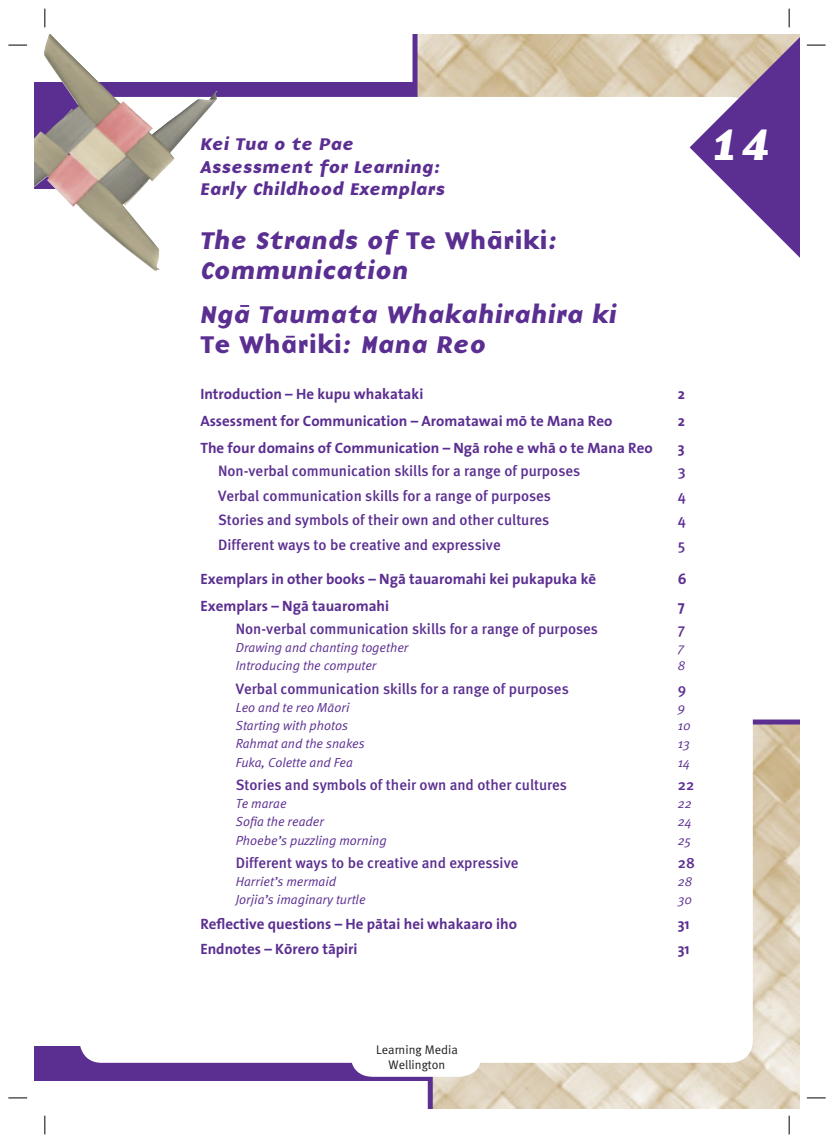
<style>
.page{position:relative;width:834px;height:1143px;background:#fff}
.page>*{position:absolute;margin:0;border:0;box-sizing:border-box;transform-origin:0 0}
.t1{font:italic 700 45px "B9 Macron";color:#fff}
.t2{font:italic 700 25px/30px "B9 Macron";color:#5b2e91}
.t3{font:25px "Base Nine B";color:#5b2e91}
.t4{font:italic 700 17.5px/22.5px "B9 Macron";color:#5b2e91}
.t5{font:15px "Meta Medium NZ";color:#5b2e91}
.t6{font:15px "The Sans NZ Bold";color:#5b2e91}
.t7{font:italic 13.12px "Meta Normal NZ";color:#5b2e91}
.t8{font:12.5px/15px "Meta Normal NZ";color:#231f20;text-align:center}
.s1{font-family:"Base Nine B";font-weight:400;font-style:normal}
.s2{font-family:"B9 Macron";font-weight:700;font-style:italic}
</style>
<div class="page">
<div style="left:34px;top:82px;width:766px;height:106px;background:#5b2e91"></div>
<svg style="left:412px;top:34px;width:277px;height:63px"></svg>
<div style="left:34px;top:1046px;width:766px;height:34px;background:#5b2e91"></div>
<svg style="left:428px;top:719px;width:372px;height:389px"></svg>
<div style="left:79px;top:97px;width:674px;height:965px;background:#fff;border-radius:22px"></div>
<svg style="left:689px;top:34px;width:111px;height:224px"></svg>
<svg style="left:351px;top:1062px;width:130px;height:14px"></svg>
<img style="left:34px;top:34px;width:184px;height:238px">
<svg style="left:492px;top:231px;width:9px;height:2px"></svg>
<svg style="left:240px;top:305px;width:9px;height:2px"></svg>
<svg style="left:8px;top:44px;width:19px;height:2px"></svg>
<svg style="left:807px;top:44px;width:18px;height:2px"></svg>
<svg style="left:8px;top:1097px;width:19px;height:1px"></svg>
<svg style="left:807px;top:1097px;width:18px;height:1px"></svg>
<svg style="left:44px;top:9px;width:2px;height:18px"></svg>
<svg style="left:44px;top:1115px;width:2px;height:19px"></svg>
<svg style="left:788px;top:9px;width:2px;height:18px"></svg>
<svg style="left:788px;top:1115px;width:2px;height:19px"></svg>
<p class="t4" style="left:200px;top:134px;width:247px">Kei Tua o te Pae<br>Assessment for Learning:<br>Early Childhood Exemplars</p>
<h2 class="t2" style="left:200px;top:226px;width:360px">The Strands of <span class="s1">Te Whariki</span>:<br>Communication</h2>
<h2 class="t2" style="left:200px;top:300px;width:418px">Nga Taumata Whakahirahira ki</h2>
<h2 class="t3" style="left:200px;top:333px;width:288px">Te Whariki<span class="s2">: Mana Reo</span></h2>
<p class="t6" style="left:200px;top:388px;width:224px">Introduction – He kupu whakataki</p>
<p class="t6" style="left:678px;top:388px;width:9px">2</p>
<p class="t6" style="left:200px;top:414px;width:413px">Assessment for Communication – Aromatawai mò te Mana Reo</p>
<p class="t6" style="left:678px;top:414px;width:9px">2</p>
<p class="t6" style="left:200px;top:441px;width:454px">The four domains of Communication – Ngà rohe e whà o te Mana Reo</p>
<p class="t6" style="left:678px;top:441px;width:8px">3</p>
<p class="t5" style="left:218px;top:465px;width:364px">Non-verbal communication skills for a range of purposes</p>
<p class="t5" style="left:678px;top:465px;width:9px">3</p>
<p class="t5" style="left:218px;top:490px;width:334px">Verbal communication skills for a range of purposes</p>
<p class="t5" style="left:678px;top:490px;width:10px">4</p>
<p class="t5" style="left:218px;top:514px;width:333px">Stories and symbols of their own and other cultures</p>
<p class="t5" style="left:678px;top:514px;width:10px">4</p>
<p class="t5" style="left:218px;top:539px;width:284px">Different ways to be creative and expressive</p>
<p class="t5" style="left:678px;top:539px;width:9px">5</p>
<p class="t6" style="left:200px;top:572px;width:397px">Exemplars in other books – Ngà tauaromahi kei pukapuka kè</p>
<p class="t6" style="left:678px;top:572px;width:10px">6</p>
<p class="t6" style="left:200px;top:599px;width:190px">Exemplars – Ngà tauaromahi</p>
<p class="t6" style="left:678px;top:599px;width:8px">7</p>
<p class="t5" style="left:236px;top:623px;width:364px">Non-verbal communication skills for a range of purposes</p>
<p class="t5" style="left:678px;top:623px;width:9px">7</p>
<p class="t7" style="left:236px;top:643px;width:174px">Drawing and chanting together</p>
<p class="t7" style="left:678px;top:643px;width:8px">7</p>
<p class="t7" style="left:236px;top:661px;width:142px">Introducing the computer</p>
<p class="t7" style="left:678px;top:661px;width:9px">8</p>
<p class="t5" style="left:236px;top:683px;width:334px">Verbal communication skills for a range of purposes</p>
<p class="t5" style="left:678px;top:683px;width:10px">9</p>
<p class="t7" style="left:236px;top:702px;width:115px">Leo and te reo Màori</p>
<p class="t7" style="left:678px;top:702px;width:9px">9</p>
<p class="t7" style="left:236px;top:721px;width:114px">Starting with photos</p>
<p class="t7" style="left:678px;top:721px;width:15px">10</p>
<p class="t7" style="left:236px;top:739px;width:130px">Rahmat and the snakes</p>
<p class="t7" style="left:678px;top:739px;width:14px">13</p>
<p class="t7" style="left:236px;top:757px;width:119px">Fuka, Colette and Fea</p>
<p class="t7" style="left:678px;top:757px;width:14px">14</p>
<p class="t5" style="left:236px;top:779px;width:333px">Stories and symbols of their own and other cultures</p>
<p class="t5" style="left:678px;top:779px;width:18px">22</p>
<p class="t7" style="left:236px;top:798px;width:52px">Te marae</p>
<p class="t7" style="left:678px;top:798px;width:16px">22</p>
<p class="t7" style="left:236px;top:817px;width:90px">Sofia the reader</p>
<p class="t7" style="left:678px;top:817px;width:16px">24</p>
<p class="t7" style="left:236px;top:835px;width:152px">Phoebe’s puzzling morning</p>
<p class="t7" style="left:678px;top:835px;width:15px">25</p>
<p class="t5" style="left:236px;top:857px;width:284px">Different ways to be creative and expressive</p>
<p class="t5" style="left:678px;top:857px;width:19px">28</p>
<p class="t7" style="left:236px;top:876px;width:102px">Harriet’s mermaid</p>
<p class="t7" style="left:678px;top:876px;width:16px">28</p>
<p class="t7" style="left:236px;top:895px;width:131px">Jorjia’s imaginary turtle</p>
<p class="t7" style="left:678px;top:895px;width:16px">30</p>
<p class="t6" style="left:200px;top:918px;width:318px">Reflective questions – He pàtai hei whakaaro iho</p>
<p class="t6" style="left:678px;top:918px;width:13px">31</p>
<p class="t6" style="left:200px;top:943px;width:159px">Endnotes – Kòrero tàpiri</p>
<p class="t6" style="left:678px;top:943px;width:13px">31</p>
<h1 class="t1" style="left:711px;top:125px;width:62px">14</h1>
<p class="t8" style="left:376px;top:1043px;width:83px">Learning Media<br>Wellington</p>
</div>
